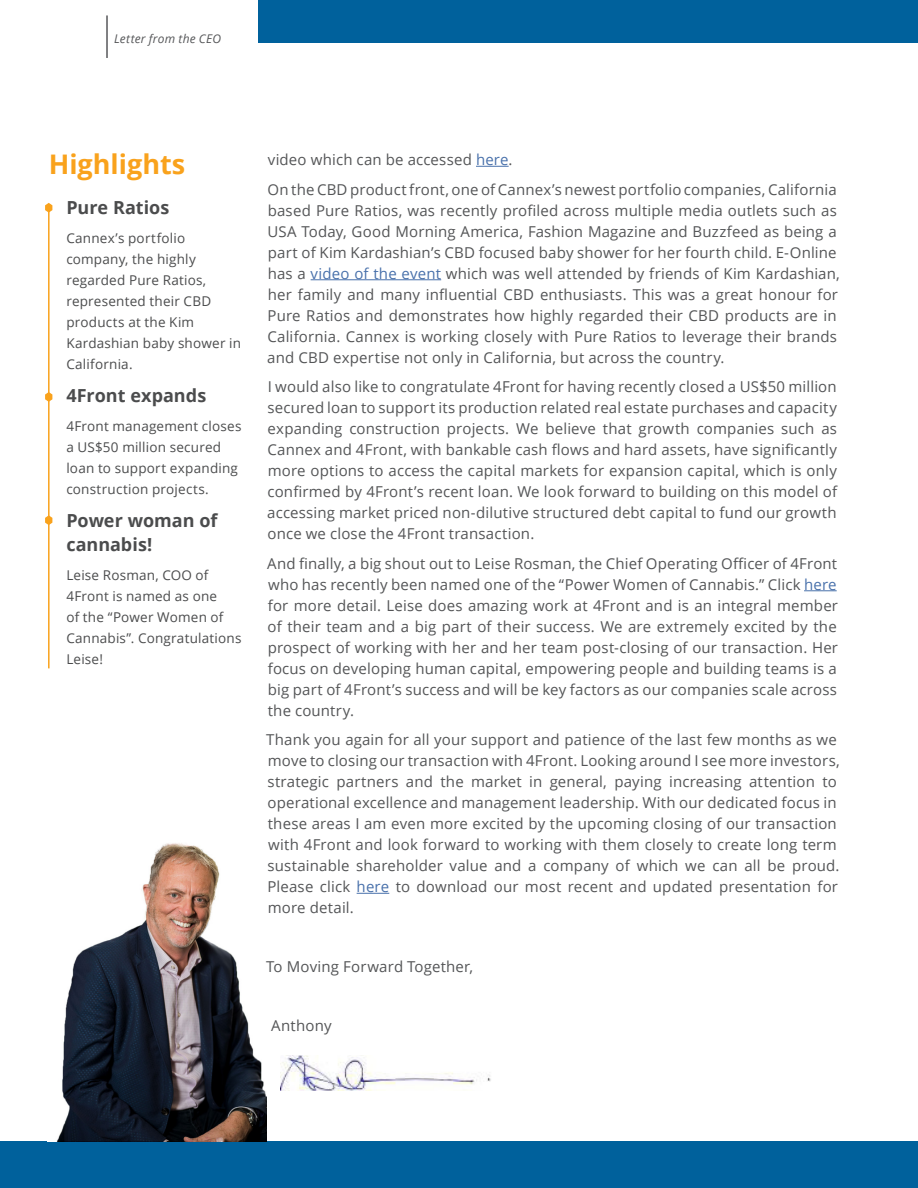
<style>
.page{position:relative;width:918px;height:1188px;background:#fff}
.page>*{position:absolute;margin:0;border:0;box-sizing:border-box;transform-origin:0 0}
.body_text_1_column{font:700 27px "Open Sans";color:#f9a21c}
.body_text_1_column-2{font:700 18px/24px "Open Sans";color:#4b4c4d}
.Paragraph_Style_1{font:700 18px "Open Sans";letter-spacing:.005em;color:#4b4c4d}
.Paragraph_Style_1-2{font:15px/21px "Open Sans";letter-spacing:.01em;color:#545557}
.body_text_1_column-3{font:13.5px/21px "Open Sans";letter-spacing:.015em;color:#4b4c4d}
.Paragraph_Style_1-3{font:13.5px/21px "Open Sans";letter-spacing:.015em;color:#4b4c4d}
.t1{font:italic 12px "Open Sans";letter-spacing:.02em;color:#57585a}
.s1{color:#4971ab}
</style>
<div class="page">
<div style="left:258px;top:0;width:660px;height:42px;background:#00619c"></div>
<div style="left:0;top:1142px;width:918px;height:46px;background:#00619c"></div>
<img style="left:56px;top:843px;width:210px;height:299px">
<hr style="left:476px;top:166px;width:33px;height:1px;background:#4971ab">
<hr style="left:311px;top:279px;width:130px;height:1px;background:#4971ab">
<hr style="left:804px;top:590px;width:33px;height:1px;background:#4971ab">
<hr style="left:357px;top:893px;width:32px;height:1px;background:#4971ab">
<hr style="left:48px;top:208px;width:2px;height:460px;background:#f9a21c">
<svg style="left:45px;top:514px;width:8px;height:12px"></svg>
<svg style="left:45px;top:203px;width:8px;height:11px"></svg>
<svg style="left:45px;top:391px;width:8px;height:12px"></svg>
<img style="left:281px;top:1055px;width:210px;height:35px">
<hr style="left:106px;top:15px;width:2px;height:43px;background:#57585a">
<p class="t1" style="left:114px;top:30px;width:109px">Letter from the CEO</p>
<p class="body_text_1_column" style="left:49px;top:145px;width:138px">Highlights</p>
<p class="body_text_1_column-2" style="left:66px;top:195px;width:105px">Pure Ratios</p>
<p class="Paragraph_Style_1-3" style="left:66px;top:227px;width:176px">Cannex’s portfolio company, the highly regarded Pure Ratios, represented their CBD products at the Kim<br>Kardashian baby shower in<br>California.</p>
<p class="Paragraph_Style_1" style="left:66px;top:382px;width:142px">4Front expands</p>
<p class="body_text_1_column-3" style="left:66px;top:415px;width:177px">4Front management closes a US$50 million secured loan to support expanding construction projects.</p>
<p class="body_text_1_column-2" style="left:66px;top:508px;width:153px">Power woman of cannabis!</p>
<p class="body_text_1_column-3" style="left:66px;top:564px;width:177px">Leise Rosman, COO of<br>4Front is named as one<br>of the “Power Women of<br>Cannabis”. Congratulations<br>Leise!</p>
<p class="Paragraph_Style_1-2" style="left:268px;top:149px;width:246px">video which can be accessed <span class="s1">here</span>.</p>
<p class="Paragraph_Style_1-2" style="left:267px;top:178px;width:574px">On the CBD product front, one of Cannex’s newest portfolio companies, California based Pure Ratios, was recently profiled across multiple media outlets such as USA Today, Good Morning America, Fashion Magazine and Buzzfeed as being a part of Kim Kardashian’s CBD focused baby shower for her fourth child. E-Online has a <span class="s1">video of the event</span> which was well attended by friends of Kim Kardashian, her family and many influential CBD enthusiasts. This was a great honour for Pure Ratios and demonstrates how highly regarded their CBD products are in California. Cannex is working closely with Pure Ratios to leverage their brands and CBD expertise not only in California, but across the country.</p>
<p class="Paragraph_Style_1-2" style="left:267px;top:376px;width:571px;text-align:justify">I would also like to congratulate 4Front for having recently closed a US$50 million secured loan to support its production related real estate purchases and capacity expanding construction projects. We believe that growth companies such as Cannex and 4Front, with bankable cash flows and hard assets, have significantly more options to access the capital markets for expansion capital, which is only confirmed by 4Front’s recent loan. We look forward to building on this model of accessing market priced non-dilutive structured debt capital to fund our growth once we close the 4Front transaction.</p>
<p class="Paragraph_Style_1-2" style="left:267px;top:552px;width:572px;text-align:justify">And finally, a big shout out to Leise Rosman, the Chief Operating Officer of 4Front who has recently been named one of the “Power Women of Cannabis.” Click <span class="s1">here </span>for more detail. Leise does amazing work at 4Front and is an integral member of their team and a big part of their success. We are extremely excited by the prospect of working with her and her team post-closing of our transaction. Her focus on developing human capital, empowering people and building teams is a big part of 4Front’s success and will be key factors as our companies scale across the country.</p>
<p class="Paragraph_Style_1-2" style="left:266px;top:729px;width:575px">Thank you again for all your support and patience of the last few months as we move to closing our transaction with 4Front. Looking around I see more investors, strategic partners and the market in general, paying increasing attention to operational excellence and management leadership. With our dedicated focus in these areas I am even more excited by the upcoming closing of our transaction with 4Front and look forward to working with them closely to create long term sustainable shareholder value and a company of which we can all be proud.<br>Please click <span class="s1">here</span> to download our most recent and updated presentation for more detail.</p>
<p class="Paragraph_Style_1-2" style="left:266px;top:956px;width:208px">To Moving Forward Together,</p>
<p class="Paragraph_Style_1-2" style="left:271px;top:1015px;width:62px">Anthony</p>
</div>
